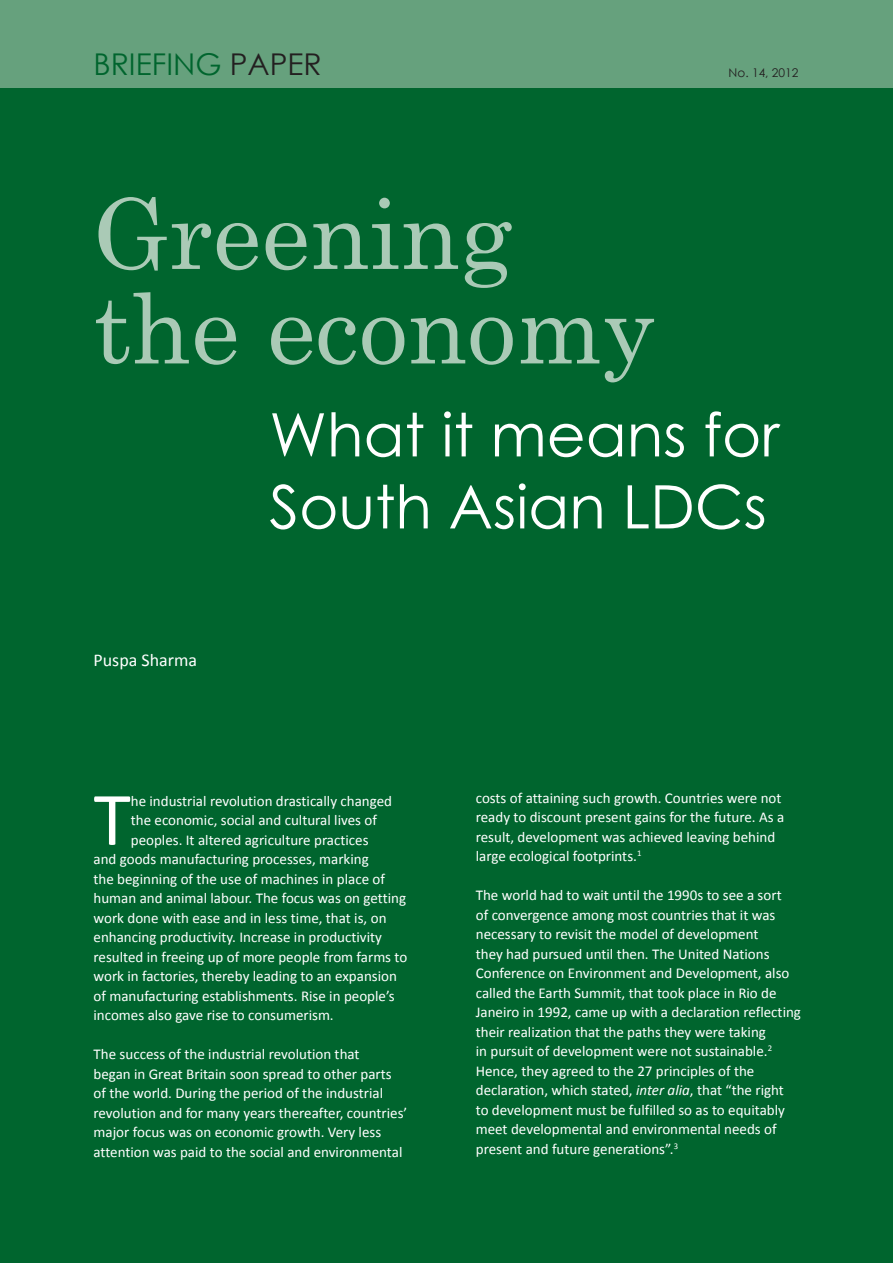
<style>
.page{position:relative;width:893px;height:1263px;background:#00652e}
.page>*{position:absolute;margin:0;border:0;box-sizing:border-box;transform-origin:0 0}
.t1{font:97.5px/94.5px "Century Schoolbook";color:#aacab6}
.t2{font:76.5px "Calibri";color:#fff}
.t3{font:60px/72px "Century Gothic";color:#fff}
.t4{font:30px "Century Gothic";color:#00652e}
.t5{font:18px "Calibri";color:#fff}
.t6{font:15px/19.5px "Calibri";color:#fff}
.t7{font:12px "Century Gothic";color:#231f20}
.s1{color:#231f20}
.s2{font-style:italic}
</style>
<div class="page">
<div style="left:0;top:0;width:893px;height:88px;background:#66a17d"></div>
<h3 class="t4" style="left:94px;top:45px;width:230px">BRIEFING <span class="s1">PAPER</span></h3>
<h1 class="t1" style="left:94px;top:184px;width:563px">Greening the economy</h1>
<p class="t7" style="left:729px;top:64px;width:71px">No. 14, 2012</p>
<p class="t5" style="left:94px;top:653px;width:105px">Puspa Sharma</p>
<h3 class="t3" style="left:269px;top:397px;width:512px">What it means for<br>South Asian LDCs</h3>
<h2 class="t2" style="left:94px;top:787px;width:39px">T</h2>
<p class="t6" style="left:131px;top:792px;width:263px">he industrial revolution drastically changed</p>
<p class="t6" style="left:131px;top:812px;width:248px">the economic, social and cultural lives of</p>
<p class="t6" style="left:131px;top:831px;width:239px">peoples. It altered agriculture practices</p>
<p class="t6" style="left:94px;top:851px;width:277px">and goods manufacturing processes, marking</p>
<p class="t6" style="left:94px;top:870px;width:293px">the beginning of the use of machines in place of</p>
<p class="t6" style="left:94px;top:890px;width:314px">human and animal labour. The focus was on getting</p>
<p class="t6" style="left:94px;top:909px;width:294px">work done with ease and in less time, that is, on</p>
<p class="t6" style="left:94px;top:929px;width:290px">enhancing productivity. Increase in productivity</p>
<p class="t6" style="left:94px;top:948px;width:315px">resulted in freeing up of more people from farms to</p>
<p class="t6" style="left:94px;top:968px;width:305px">work in factories, thereby leading to an expansion</p>
<p class="t6" style="left:94px;top:987px;width:303px">of manufacturing establishments. Rise in people’s</p>
<p class="t6" style="left:94px;top:1007px;width:242px">incomes also gave rise to consumerism.</p>
<p class="t6" style="left:94px;top:1046px;width:315px">The success of the industrial revolution that<br>began in Great Britain soon spread to other parts of the world. During the period of the industrial revolution and for many years thereafter, countries’ major focus was on economic growth. Very less attention was paid to the social and environmental</p>
<p class="t6" style="left:476px;top:789px;width:310px">costs of attaining such growth. Countries were not ready to discount present gains for the future. As a result, development was achieved leaving behind large ecological footprints.<sup>1</sup></p>
<p class="t6" style="left:476px;top:887px;width:327px">The world had to wait until the 1990s to see a sort<br>of convergence among most countries that it was necessary to revisit the model of development<br>they had pursued until then. The United Nations Conference on Environment and Development, also called the Earth Summit, that took place in Rio de Janeiro in 1992, came up with a declaration reflecting their realization that the paths they were taking<br>in pursuit of development were not sustainable.<sup>2<br></sup>Hence, they agreed to the 27 principles of the declaration, which stated, <span class="s2">inter alia</span>, that “the right<br>to development must be fulfilled so as to equitably meet developmental and environmental needs of present and future generations”.<sup>3</sup></p>
</div>
